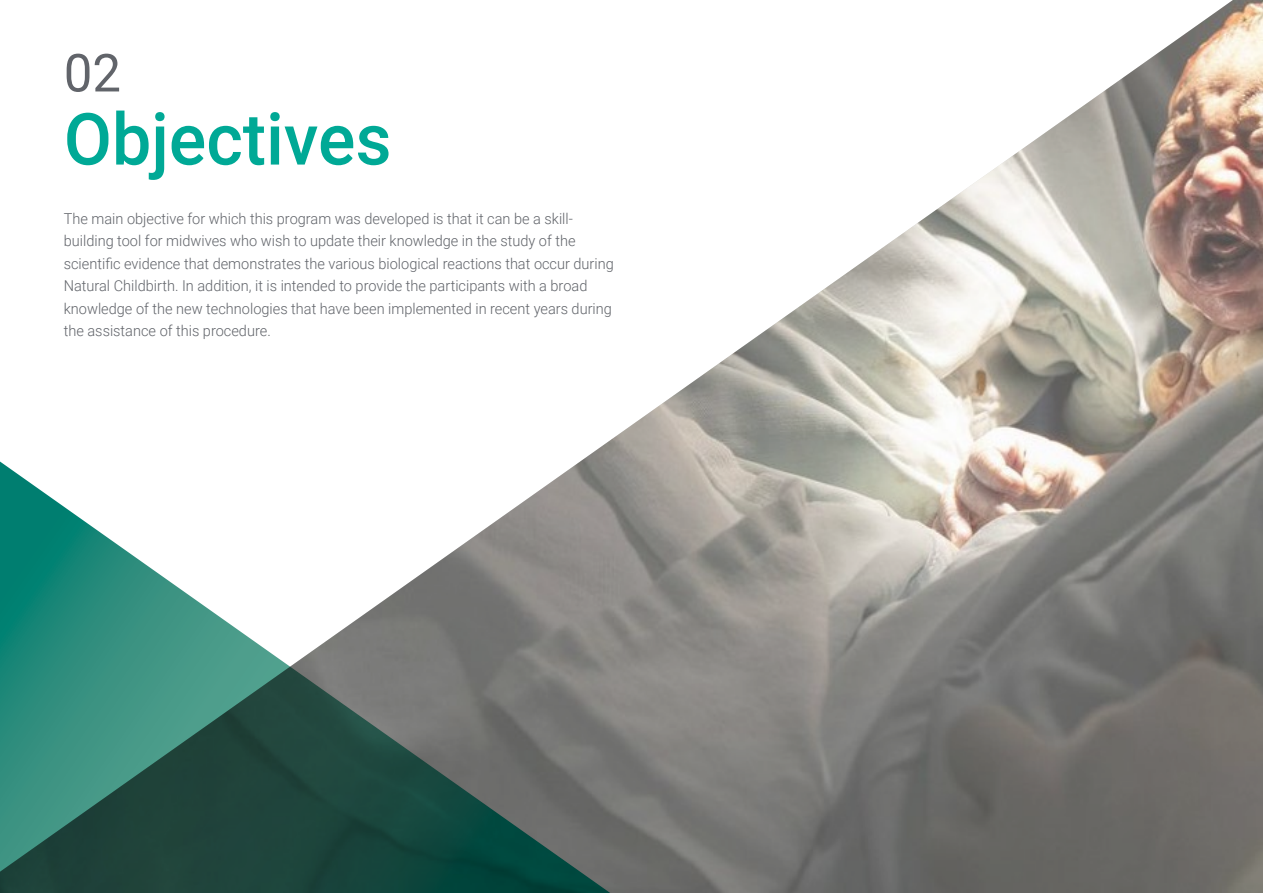
<style>
.page{position:relative;width:1263px;height:893px;background:#fff}
.page>*{position:absolute;margin:0;border:0;box-sizing:border-box;transform-origin:0 0}
.t1{font:500 72px "Roboto";color:#00a996}
.t2{font:52.5px "Roboto";color:#61646a}
.t3{font:300 15px/22.5px "Roboto";color:#61646a}
</style>
<div class="page">
<img style="left:602px;top:0;width:661px;height:893px">
<svg style="left:0;top:446px;width:640px;height:447px"></svg>
<h2 class="t2" style="left:64px;top:36px;width:59px">02</h2>
<h1 class="t1" style="left:64px;top:89px;width:329px">Objectives</h1>
<p class="t3" style="left:64px;top:207px;width:552px">The main objective for which this program was developed is that it can be a skill&shy;building tool for midwives who wish to update their knowledge in the study of the scientific evidence that demonstrates the various biological reactions that occur during Natural Childbirth. In addition, it is intended to provide the participants with a broad knowledge of the new technologies that have been implemented in recent years during the assistance of this procedure.</p>
</div>
